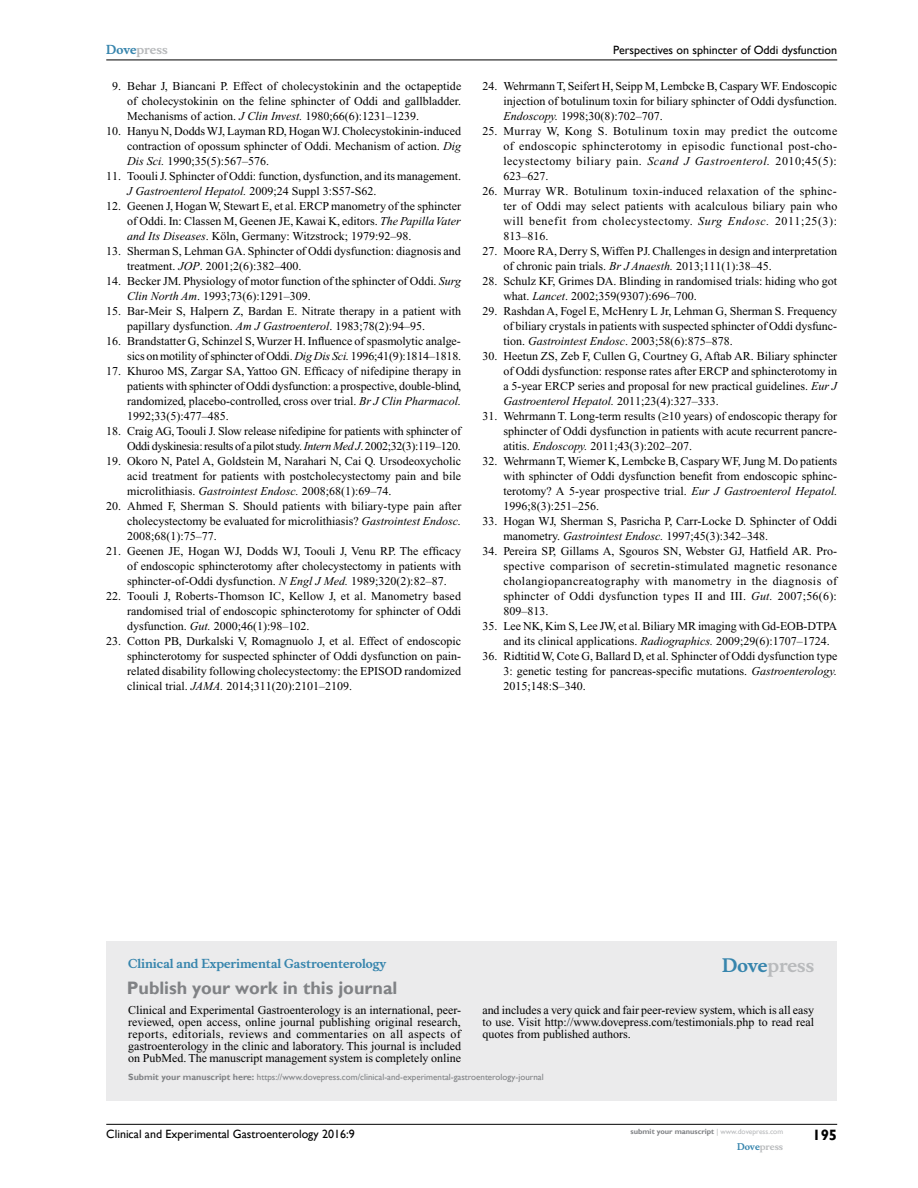
<style>
.page{position:relative;width:918px;height:1188px;background:#fff}
.page>*{position:absolute;margin:0;border:0;box-sizing:border-box;transform-origin:0 0}
.t1{font:700 18px "Gill Sans";color:#808285}
.t2{font:700 18px "Musee";color:#b8babc}
.t3{font:700 15px "Gill Sans";color:#000}
.t4{font:12px/15px "Times New Roman";color:#000;text-align:justify}
.t5{font:12px "Gill Sans";color:#000}
.t6{font:700 12px "Musee";color:#3785ad}
.t7{font:700 12px "Musee";color:#b8babc}
.t8{font:9px "Gill Sans";color:#808285}
.t9{font:700 9px "Musee";color:#b8babc}
.t10{font:700 7.5px "Gill Sans";color:#808285}
.s1{color:#3785ad}
.s2{font-style:italic}
.s3{font-weight:700}
.s4{font-weight:400;color:#b8babc}
</style>
<div class="page">
<div style="left:106px;top:941px;width:731px;height:159px;background:#ebebec"></div>
<hr style="left:106px;top:1124px;width:731px;height:1px;background:#000">
<hr style="left:106px;top:60px;width:731px;height:1px;background:#000">
<p class="t7" style="left:106px;top:43px;width:63px"><span class="s1">Dove</span>press</p>
<p class="t4" style="left:127px;top:79px;width:336px;text-indent:-15px">9. Behar J, Biancani P. Effect of cholecystokinin and the octapeptide of cholecystokinin on the feline sphincter of Oddi and gallbladder.<br>Mechanisms of action. <span class="s2">J Clin Invest.</span> 1980;66(6):1231–1239.</p>
<p class="t4" style="left:127px;top:124px;width:335px;text-indent:-21px">10. Hanyu N, Dodds WJ, Layman RD, Hogan WJ. Cholecystokinin-induced contraction of opossum sphincter of Oddi. Mechanism of action. <span class="s2">Dig Dis Sci.</span> 1990;35(5):567–576.</p>
<p class="t4" style="left:127px;top:169px;width:335px;text-indent:-21px">11. Toouli J. Sphincter of Oddi: function, dysfunction, and its management.<br><span class="s2">J Gastroenterol Hepatol.</span> 2009;24 Suppl 3:S57-S62.</p>
<p class="t4" style="left:127px;top:199px;width:336px;text-indent:-21px">12. Geenen J, Hogan W, Stewart E, et al. ERCP manometry of the sphincter of Oddi. In: Classen M, Geenen JE, Kawai K, editors. <span class="s2">The Papilla Vater and Its Diseases</span>. Köln, Germany: Witzstrock; 1979:92–98.</p>
<p class="t4" style="left:127px;top:244px;width:335px;text-indent:-21px">13. Sherman S, Lehman GA. Sphincter of Oddi dysfunction: diagnosis and treatment. <span class="s2">JOP</span>. 2001;2(6):382–400.</p>
<p class="t4" style="left:127px;top:274px;width:335px;text-indent:-21px">14. Becker JM. Physiology of motor function of the sphincter of Oddi. <span class="s2">Surg<br>Clin North Am</span>. 1993;73(6):1291–309.</p>
<p class="t4" style="left:127px;top:304px;width:335px;text-indent:-21px">15. Bar-Meir S, Halpern Z, Bardan E. Nitrate therapy in a patient with papillary dysfunction. <span class="s2">Am J Gastroenterol</span>. 1983;78(2):94–95.</p>
<p class="t4" style="left:106px;top:334px;width:356px;text-align:right">16. Brandstatter G, Schinzel S, Wurzer H. Influence of spasmolytic analge&shy;sics on motility of sphincter of Oddi. <span class="s2">Dig Dis Sci.</span> 1996;41(9):1814–1818.</p>
<p class="t4" style="left:127px;top:364px;width:335px;text-indent:-21px">17. Khuroo MS, Zargar SA, Yattoo GN. Efficacy of nifedipine therapy in patients with sphincter of Oddi dysfunction: a prospective, double-blind, randomized, placebo-controlled, cross over trial. <span class="s2">Br J Clin Pharmacol.<br></span>1992;33(5):477–485.</p>
<p class="t4" style="left:106px;top:424px;width:356px;text-align:right">18. Craig AG, Toouli J. Slow release nifedipine for patients with sphincter of<br>Oddi dyskinesia: results of a pilot study. <span class="s2">Intern Med J</span>. 2002;32(3):119–120.</p>
<p class="t4" style="left:127px;top:454px;width:335px;text-indent:-21px">19. Okoro N, Patel A, Goldstein M, Narahari N, Cai Q. Ursodeoxycholic acid treatment for patients with postcholecystectomy pain and bile microlithiasis. <span class="s2">Gastrointest Endosc.</span> 2008;68(1):69–74.</p>
<p class="t4" style="left:127px;top:499px;width:336px;text-indent:-21px">20. Ahmed F, Sherman S. Should patients with biliary-type pain after cholecystectomy be evaluated for microlithiasis? <span class="s2">Gastrointest Endosc.<br></span>2008;68(1):75–77.</p>
<p class="t4" style="left:127px;top:544px;width:335px;text-indent:-21px">21. Geenen JE, Hogan WJ, Dodds WJ, Toouli J, Venu RP. The efficacy of endoscopic sphincterotomy after cholecystectomy in patients with sphincter-of-Oddi dysfunction. <span class="s2">N Engl J Med.</span> 1989;320(2):82–87.</p>
<p class="t4" style="left:127px;top:589px;width:335px;text-indent:-21px">22. Toouli J, Roberts-Thomson IC, Kellow J, et al. Manometry based randomised trial of endoscopic sphincterotomy for sphincter of Oddi dysfunction. <span class="s2">Gut.</span> 2000;46(1):98–102.</p>
<p class="t4" style="left:127px;top:634px;width:336px;text-indent:-21px">23. Cotton PB, Durkalski V, Romagnuolo J, et al. Effect of endoscopic sphincterotomy for suspected sphincter of Oddi dysfunction on pain&shy;related disability following cholecystectomy: the EPISOD randomized clinical trial. <span class="s2">JAMA.</span> 2014;311(20):2101–2109.</p>
<p class="t5" style="left:613px;top:43px;width:225px">Perspectives on sphincter of Oddi dysfunction</p>
<p class="t4" style="left:503px;top:79px;width:335px;text-indent:-21px">24. Wehrmann T, Seifert H, Seipp M, Lembcke B, Caspary WF. Endoscopic injection of botulinum toxin for biliary sphincter of Oddi dysfunction.<br><span class="s2">Endoscopy.</span> 1998;30(8):702–707.</p>
<p class="t4" style="left:503px;top:124px;width:336px;text-indent:-21px">25. Murray W, Kong S. Botulinum toxin may predict the outcome of endoscopic sphincterotomy in episodic functional post-cho&shy;lecystectomy biliary pain. <span class="s2">Scand J Gastroenterol.</span> 2010;45(5):<br>623–627.</p>
<p class="t4" style="left:503px;top:184px;width:336px;text-indent:-21px">26. Murray WR. Botulinum toxin-induced relaxation of the sphinc&shy;ter of Oddi may select patients with acalculous biliary pain who will benefit from cholecystectomy. <span class="s2">Surg Endosc.</span> 2011;25(3):<br>813–816.</p>
<p class="t4" style="left:503px;top:244px;width:335px;text-indent:-21px">27. Moore RA, Derry S, Wiffen PJ. Challenges in design and interpretation of chronic pain trials. <span class="s2">Br J Anaesth.</span> 2013;111(1):38–45.</p>
<p class="t4" style="left:503px;top:274px;width:335px;text-indent:-21px">28. Schulz KF, Grimes DA. Blinding in randomised trials: hiding who got what. <span class="s2">Lancet</span>. 2002;359(9307):696–700.</p>
<p class="t4" style="left:503px;top:304px;width:335px;text-indent:-21px">29. Rashdan A, Fogel E, McHenry L Jr, Lehman G, Sherman S. Frequency of biliary crystals in patients with suspected sphincter of Oddi dysfunc&shy;tion. <span class="s2">Gastrointest Endosc</span>. 2003;58(6):875–878.</p>
<p class="t4" style="left:503px;top:349px;width:335px;text-indent:-21px">30. Heetun ZS, Zeb F, Cullen G, Courtney G, Aftab AR. Biliary sphincter of Oddi dysfunction: response rates after ERCP and sphincterotomy in a 5-year ERCP series and proposal for new practical guidelines. <span class="s2">Eur J Gastroenterol Hepatol.</span> 2011;23(4):327–333.</p>
<p class="t4" style="left:503px;top:409px;width:335px;text-indent:-21px">31. Wehrmann T. Long-term results (≥10 years) of endoscopic therapy for sphincter of Oddi dysfunction in patients with acute recurrent pancre&shy;atitis. <span class="s2">Endoscopy.</span> 2011;43(3):202–207.</p>
<p class="t4" style="left:503px;top:454px;width:336px;text-indent:-21px">32. Wehrmann T, Wiemer K, Lembcke B, Caspary WF, Jung M. Do patients with sphincter of Oddi dysfunction benefit from endoscopic sphinc&shy;terotomy? A 5-year prospective trial. <span class="s2">Eur J Gastroenterol Hepatol.<br></span>1996;8(3):251–256.</p>
<p class="t4" style="left:503px;top:514px;width:335px;text-indent:-21px">33. Hogan WJ, Sherman S, Pasricha P, Carr-Locke D. Sphincter of Oddi manometry. <span class="s2">Gastrointest Endosc.</span> 1997;45(3):342–348.</p>
<p class="t4" style="left:503px;top:544px;width:335px;text-indent:-21px">34. Pereira SP, Gillams A, Sgouros SN, Webster GJ, Hatfield AR. Pro&shy;spective comparison of secretin-stimulated magnetic resonance cholangiopancreatography with manometry in the diagnosis of sphincter of Oddi dysfunction types II and III. <span class="s2">Gut.</span> 2007;56(6):<br>809–813.</p>
<p class="t4" style="left:503px;top:619px;width:335px;text-indent:-21px">35. Lee NK, Kim S, Lee JW, et al. Biliary MR imaging with Gd-EOB-DTPA and its clinical applications. <span class="s2">Radiographics.</span> 2009;29(6):1707–1724.</p>
<p class="t4" style="left:503px;top:649px;width:336px;text-indent:-21px">36. Ridtitid W, Cote G, Ballard D, et al. Sphincter of Oddi dysfunction type 3: genetic testing for pancreas-specific mutations. <span class="s2">Gastroenterology.<br></span>2015;148:S–340.</p>
<p class="t6" style="left:128px;top:956px;width:260px">Clinical and Experimental Gastroenterology</p>
<h1 class="t1" style="left:127px;top:977px;width:272px">Publish your work in this journal</h1>
<h1 class="t2" style="left:722px;top:955px;width:94px"><span class="s1">Dove</span>press</h1>
<p class="t4" style="left:128px;top:1004px;width:334px;line-height:12px">Clinical and Experimental Gastroenterology is an international, peer&shy;reviewed, open access, online journal publishing original research, reports, editorials, reviews and commentaries on all aspects of gastroenterology in the clinic and laboratory. This journal is included on PubMed. The manuscript management system is completely online</p>
<p class="t4" style="left:482px;top:1004px;width:333px;line-height:12px">and includes a very quick and fair peer-review system, which is all easy to use. Visit http://www.dovepress.com/testimonials.php to read real quotes from published authors.</p>
<p class="t8" style="left:128px;top:1072px;width:417px"><span class="s3">Submit your manuscript here:</span> https://www.dovepress.com/clinical-and-experimental-gastroenterology-journal</p>
<p class="t5" style="left:106px;top:1127px;width:250px">Clinical and Experimental Gastroenterology 2016:9</p>
<p class="t10" style="left:631px;top:1127px;width:154px">submit your manuscript <span class="s4">| www.dovepress.com</span></p>
<p class="t9" style="left:737px;top:1141px;width:48px"><span class="s1">Dove</span>press</p>
<p class="t3" style="left:812px;top:1126px;width:26px">195</p>
</div>
